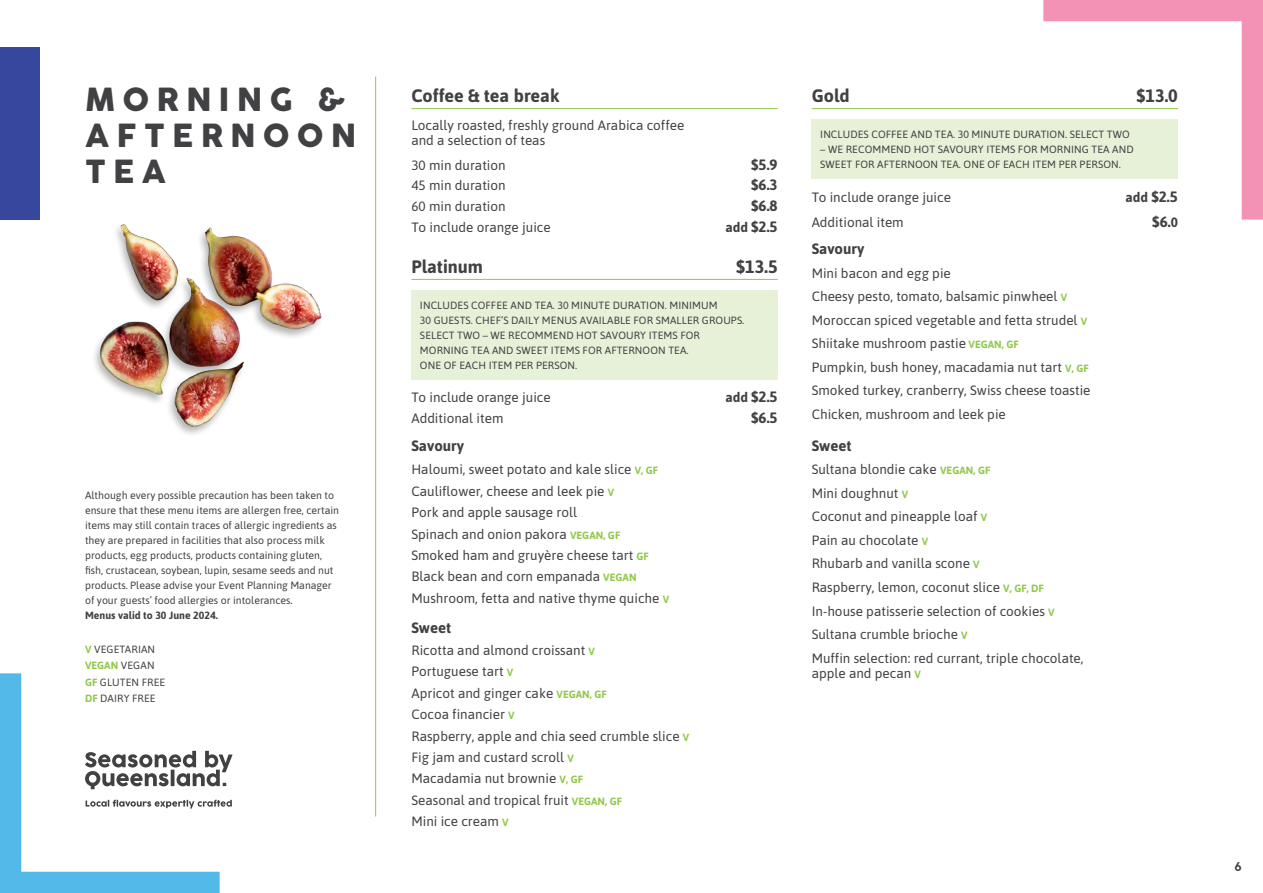
<style>
.page{position:relative;width:1263px;height:893px;background:#fff}
.page>*{position:absolute;margin:0;border:0;box-sizing:border-box;transform-origin:0 0}
.t1{font:31.5px/36px "Cocogoose Pro";letter-spacing:.23em;color:#414042}
.t2{font:700 18px "Asap";color:#414042}
.t3{font:700 15px "Asap";color:#414042}
.t4{font:13.5px/21.5px "Asap";color:#414042}
.t5{font:300 12px "Cocogoose Pro";color:#414042}
.t6{font:10.5px/15px "Asap";color:#414042}
.t7{font:700 10.5px "Asap";color:#414042}
.s1{font-weight:700;color:#93c94e}
.s2{font-size:13.5px}
.s3{font-weight:700;font-size:10.5px;color:#93c94e}
</style>
<div class="page">
<svg style="left:1001px;top:0;width:262px;height:220px"></svg>
<svg style="left:0;top:673px;width:233px;height:220px"></svg>
<div style="left:0;top:47px;width:39px;height:173px;background:#36479d"></div>
<hr style="left:375px;top:77px;width:1px;height:739px;background:#93c94e">
<svg style="left:85px;top:751px;width:147px;height:38px"></svg>
<svg style="left:86px;top:800px;width:146px;height:9px"></svg>
<hr style="left:411px;top:108px;width:367px;height:1px;background:#93c94e">
<hr style="left:411px;top:279px;width:367px;height:1px;background:#93c94e">
<div style="left:411px;top:291px;width:367px;height:89px;background:#e7f1d8"></div>
<hr style="left:812px;top:108px;width:366px;height:1px;background:#93c94e">
<div style="left:812px;top:120px;width:366px;height:59px;background:#e7f1d8"></div>
<img style="left:94px;top:224px;width:228px;height:210px">
<h1 class="t1" style="left:85px;top:82px;width:272px">MORNING &amp;<br>AFTERNOON<br>TEA</h1>
<p class="t6" style="left:85px;top:488px;width:256px">Although every possible precaution has been taken to ensure that these menu items are allergen free, certain items may still contain traces of allergic ingredients as they are prepared in facilities that also process milk products, egg products, products containing gluten, fish, crustacean, soybean, lupin, sesame seeds and nut products. Please advise your Event Planning Manager of your guests’ food allergies or intolerances.</p>
<p class="t7" style="left:85px;top:610px;width:134px">Menus valid to 30 June 2024.</p>
<p class="t6" style="left:85px;top:640px;width:82px;line-height:16.5px"><span class="s1">V</span> VEGETARIAN<br><span class="s1">VEGAN</span> VEGAN<br><span class="s1">GF</span> GLUTEN FREE<br><span class="s1">DF</span> DAIRY FREE</p>
<h2 class="t2" style="left:411px;top:85px;width:150px">Coffee &amp; tea break</h2>
<p class="t4" style="left:411px;top:117px;width:274px;line-height:15px">Locally roasted, freshly ground Arabica coffee and a selection of teas</p>
<p class="t4" style="left:411px;top:153px;width:96px">30 min duration</p>
<p class="t3" style="left:751px;top:156px;width:28px">$5.9</p>
<p class="t4" style="left:411px;top:174px;width:96px">45 min duration</p>
<p class="t3" style="left:751px;top:176px;width:28px">$6.3</p>
<p class="t4" style="left:411px;top:195px;width:96px">60 min duration</p>
<p class="t3" style="left:751px;top:197px;width:28px">$6.8</p>
<p class="t4" style="left:411px;top:216px;width:141px">To include orange juice</p>
<p class="t3" style="left:725px;top:218px;width:54px"><span class="s2">add</span> $2.5</p>
<h2 class="t2" style="left:411px;top:256px;width:73px">Platinum</h2>
<h2 class="t2" style="left:736px;top:256px;width:43px">$13.5</h2>
<p class="t6" style="left:420px;top:297px;width:326px">INCLUDES COFFEE AND TEA. 30 MINUTE DURATION. MINIMUM<br>30 GUESTS. CHEF’S DAILY MENUS AVAILABLE FOR SMALLER GROUPS.<br>SELECT TWO – WE RECOMMEND HOT SAVOURY ITEMS FOR MORNING TEA AND SWEET ITEMS FOR AFTERNOON TEA.<br>ONE OF EACH ITEM PER PERSON.</p>
<p class="t4" style="left:411px;top:386px;width:141px">To include orange juice</p>
<p class="t3" style="left:725px;top:388px;width:54px"><span class="s2">add</span> $2.5</p>
<p class="t4" style="left:411px;top:407px;width:94px">Additional item</p>
<p class="t3" style="left:751px;top:409px;width:28px">$6.5</p>
<p class="t3" style="left:411px;top:437px;width:54px">Savoury</p>
<p class="t4" style="left:411px;top:458px;width:259px">Haloumi, sweet potato and kale slice <span class="s3">V, GF </span>Cauliflower, cheese and leek pie <span class="s3">V<br></span>Pork and apple sausage roll<br>Spinach and onion pakora <span class="s3">VEGAN, GF </span>Smoked ham and gruyère cheese tart <span class="s3">GF </span>Black bean and corn empanada <span class="s3">VEGAN </span>Mushroom, fetta and native thyme quiche <span class="s3">V</span></p>
<p class="t3" style="left:411px;top:619px;width:42px">Sweet</p>
<p class="t4" style="left:411px;top:639px;width:279px">Ricotta and almond croissant <span class="s3">V<br></span>Portuguese tart <span class="s3">V<br></span>Apricot and ginger cake <span class="s3">VEGAN, GF<br></span>Cocoa financier <span class="s3">V<br></span>Raspberry, apple and chia seed crumble slice <span class="s3">V<br></span>Fig jam and custard scroll <span class="s3">V<br></span>Macadamia nut brownie <span class="s3">V, GF<br></span>Seasonal and tropical fruit <span class="s3">VEGAN, GF<br></span>Mini ice cream <span class="s3">V</span></p>
<h2 class="t2" style="left:812px;top:85px;width:39px">Gold</h2>
<h2 class="t2" style="left:1136px;top:85px;width:43px">$13.0</h2>
<p class="t6" style="left:820px;top:126px;width:311px">INCLUDES COFFEE AND TEA. 30 MINUTE DURATION. SELECT TWO</p>
<p class="t6" style="left:820px;top:141px;width:315px">– WE RECOMMEND HOT SAVOURY ITEMS FOR MORNING TEA AND<br>SWEET FOR AFTERNOON TEA. ONE OF EACH ITEM PER PERSON.</p>
<p class="t4" style="left:812px;top:185px;width:141px">To include orange juice</p>
<p class="t3" style="left:1125px;top:188px;width:54px"><span class="s2">add</span> $2.5</p>
<p class="t4" style="left:812px;top:210px;width:94px">Additional item</p>
<p class="t3" style="left:1152px;top:213px;width:27px">$6.<span class="s2">0</span></p>
<p class="t3" style="left:812px;top:240px;width:54px">Savoury</p>
<p class="t4" style="left:812px;top:261px;width:280px;line-height:23.5px">Mini bacon and egg pie<br>Cheesy pesto, tomato, balsamic pinwheel <span class="s3">V </span>Moroccan spiced vegetable and fetta strudel <span class="s3">V </span>Shiitake mushroom pastie <span class="s3">VEGAN, GF<br></span>Pumpkin, bush honey, macadamia nut tart <span class="s3">V, GF </span>Smoked turkey, cranberry, Swiss cheese toastie Chicken, mushroom and leek pie</p>
<p class="t3" style="left:812px;top:437px;width:42px">Sweet</p>
<p class="t4" style="left:812px;top:457px;width:273px;line-height:23.5px">Sultana blondie cake <span class="s3">VEGAN, GF<br></span>Mini doughnut <span class="s3">V<br></span>Coconut and pineapple loaf <span class="s3">V<br></span>Pain au chocolate <span class="s3">V<br></span>Rhubarb and vanilla scone <span class="s3">V<br></span>Raspberry, lemon, coconut slice <span class="s3">V, GF, DF<br></span>In-house patisserie selection of cookies <span class="s3">V<br></span>Sultana crumble brioche <span class="s3">V<br></span>Muffin selection: red currant, triple chocolate,</p>
<p class="t4" style="left:812px;top:661px;width:111px">apple and pecan <span class="s3">V</span></p>
<p class="t5" style="left:1234px;top:859px;width:9px">6</p>
</div>
